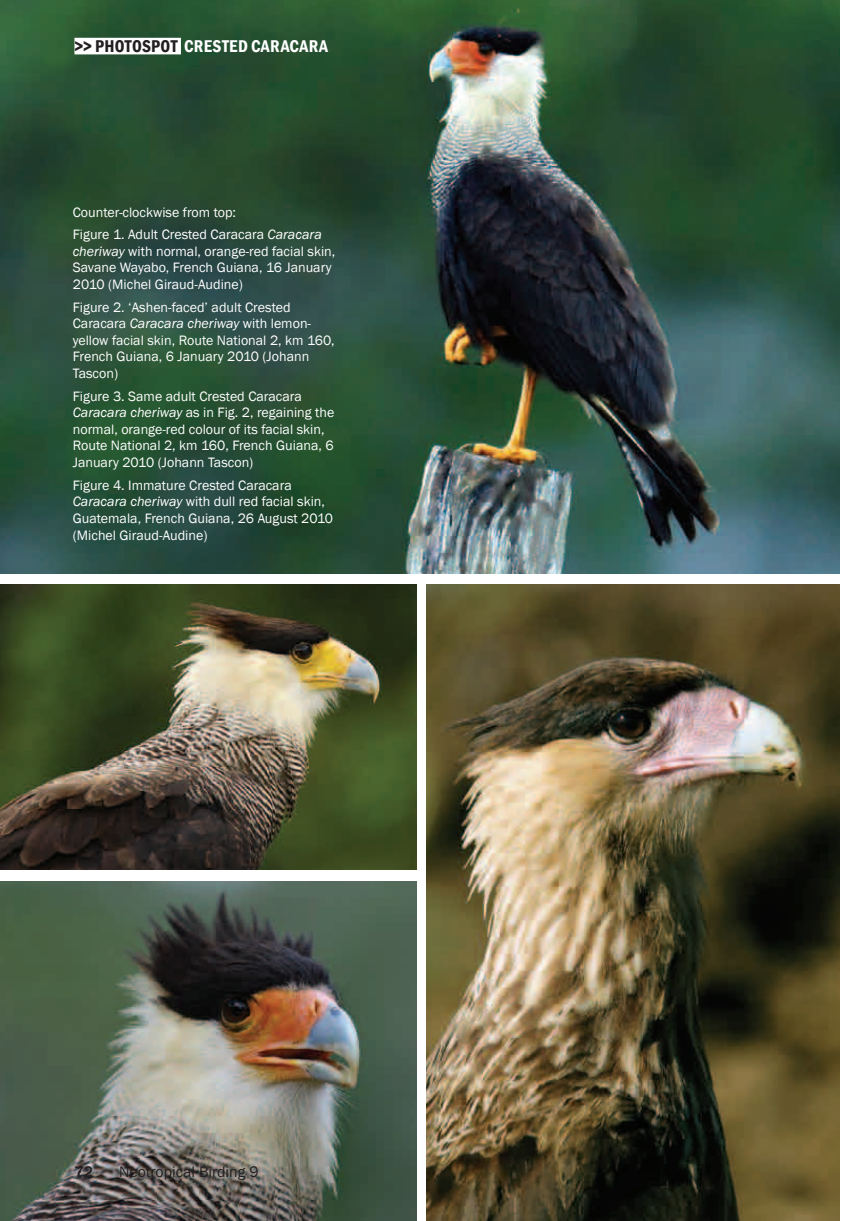
<style>
.page{position:relative;width:844px;height:1221px;background:#fff}
.page>*{position:absolute;margin:0;border:0;box-sizing:border-box;transform-origin:0 0}
.t1{font:600 condensed 17.5px "Franklin Gothic";letter-spacing:.02em;color:#fff}
.t2{font:15.75px "Franklin Gothic";color:#231f20}
.t3{font:500 15.75px "Franklin Gothic";color:#231f20}
.t4{font:14px/16.6px "Franklin Gothic";color:#fff}
.s1{color:#231f20}
.s2{font-style:italic}
</style>
<div class="page">
<img style="left:0;top:881px;width:416px;height:339px">
<img style="left:0;top:584px;width:416px;height:285px">
<img style="left:0;top:0;width:838px;height:573px">
<div style="left:74px;top:38px;width:107px;height:16px;background:#fff"></div>
<img style="left:427px;top:584px;width:411px;height:636px">
<p class="t1" style="left:74px;top:34px;width:255px"><span class="s1">&gt;&gt; PHOTOSPOT</span> CRESTED CARACARA</p>
<p class="t4" style="left:73px;top:201px;width:250px;line-height:22.6px">Counter-clockwise from top:<br>Figure 1. Adult Crested Caracara <span class="s2">Caracara</span></p>
<p class="t4" style="left:73px;top:243px;width:264px"><span class="s2">cheriway</span> with normal, orange-red facial skin,<br>Savane Wayabo, French Guiana, 16 January<br>2010 (Michel Giraud-Audine)</p>
<p class="t4" style="left:73px;top:299px;width:263px">Figure 2. ‘Ashen-faced’ adult Crested Caracara <span class="s2">Caracara cheriway</span> with lemon&shy;yellow facial skin, Route National 2, km 160, French Guiana, 6 January 2010 (Johann Tascon)</p>
<p class="t4" style="left:73px;top:388px;width:263px">Figure 3. Same adult Crested Caracara <span class="s2">Caracara cheriway</span> as in Fig. 2, regaining the normal, orange-red colour of its facial skin, Route National 2, km 160, French Guiana, 6<br>January 2010 (Johann Tascon)</p>
<p class="t4" style="left:73px;top:477px;width:262px">Figure 4. Immature Crested Caracara <span class="s2">Caracara cheriway</span> with dull red facial skin, Guatemala, French Guiana, 26 August 2010 (Michel Giraud-Audine)</p>
<p class="t3" style="left:74px;top:1161px;width:20px">72</p>
<p class="t2" style="left:119px;top:1161px;width:141px">Neotropical Birding 9</p>
</div>
